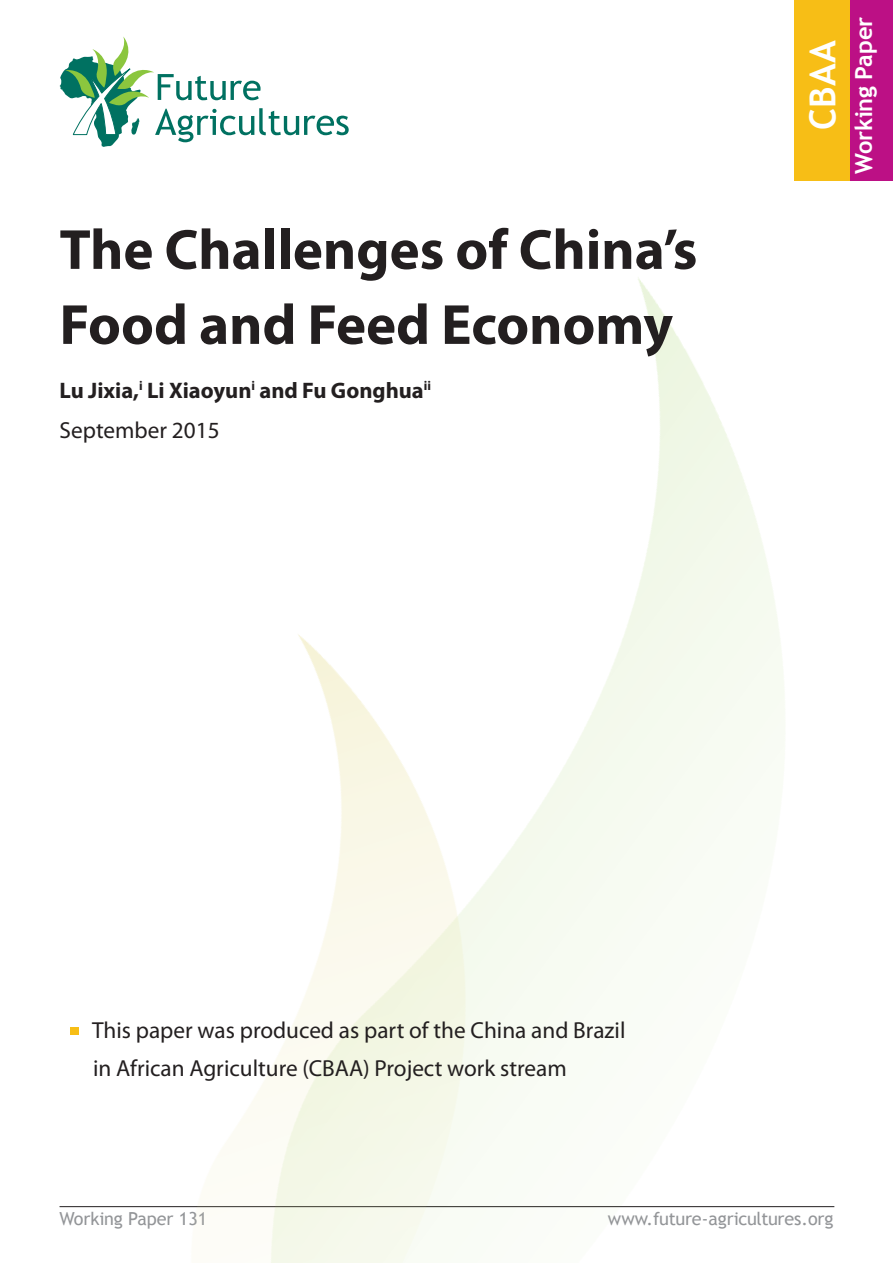
<style>
.page{position:relative;width:893px;height:1263px;background:#fff}
.page>*{position:absolute;margin:0;border:0;box-sizing:border-box;transform-origin:0 0}
.t1{font:700 57px/75px "Myriad Pro";color:#231f20}
.t2{font:700 36px "Trebuchet MS";color:#fff}
.t3{font:700 23.7px "Trebuchet MS";letter-spacing:-.005em;color:#fff}
.t4{font:23.25px/37.5px "Myriad Pro";color:#231f20}
.t5{font:700 22.5px "Myriad Pro";color:#231f20}
.t6{font:18px "Trebuchet MS";letter-spacing:-.005em;color:#939598}
</style>
<div class="page">
<img style="left:627px;top:277px;width:208px;height:931px">
<img style="left:59px;top:627px;width:601px;height:636px">
<div style="left:850px;top:0;width:43px;height:180px;background:#bc1085"></div>
<svg style="left:60px;top:36px;width:289px;height:111px"></svg>
<div style="left:70px;top:1027px;width:9px;height:8px;background:#f7be16"></div>
<div style="left:794px;top:0;width:56px;height:180px;background:#f7be16"></div>
<h1 class="t1" style="left:60px;top:210px;width:639px">The Challenges of China’s<br>Food and Feed Economy</h1>
<p class="t5" style="left:60px;top:376px;width:373px">Lu Jixia,<sup>i</sup> Li Xiaoyun<sup>i</sup> and Fu Gonghua<sup>ii</sup></p>
<p class="t4" style="left:60px;top:411px;width:162px">September 2015</p>
<h2 class="t2" style="left:800px;top:130px;width:91px;rotate:-90deg">CBAA</h2>
<p class="t3" style="left:849px;top:174px;width:158px;rotate:-90deg">Working Paper</p>
<p class="t4" style="left:92px;top:1011px;width:535px">This paper was produced as part of the China and Brazil in African Agriculture (CBAA) Project work stream</p>
<p class="t6" style="left:60px;top:1208px;width:149px">Working Paper 131</p>
<p class="t6" style="left:608px;top:1208px;width:227px">www.future-agricultures.org</p>
</div>
